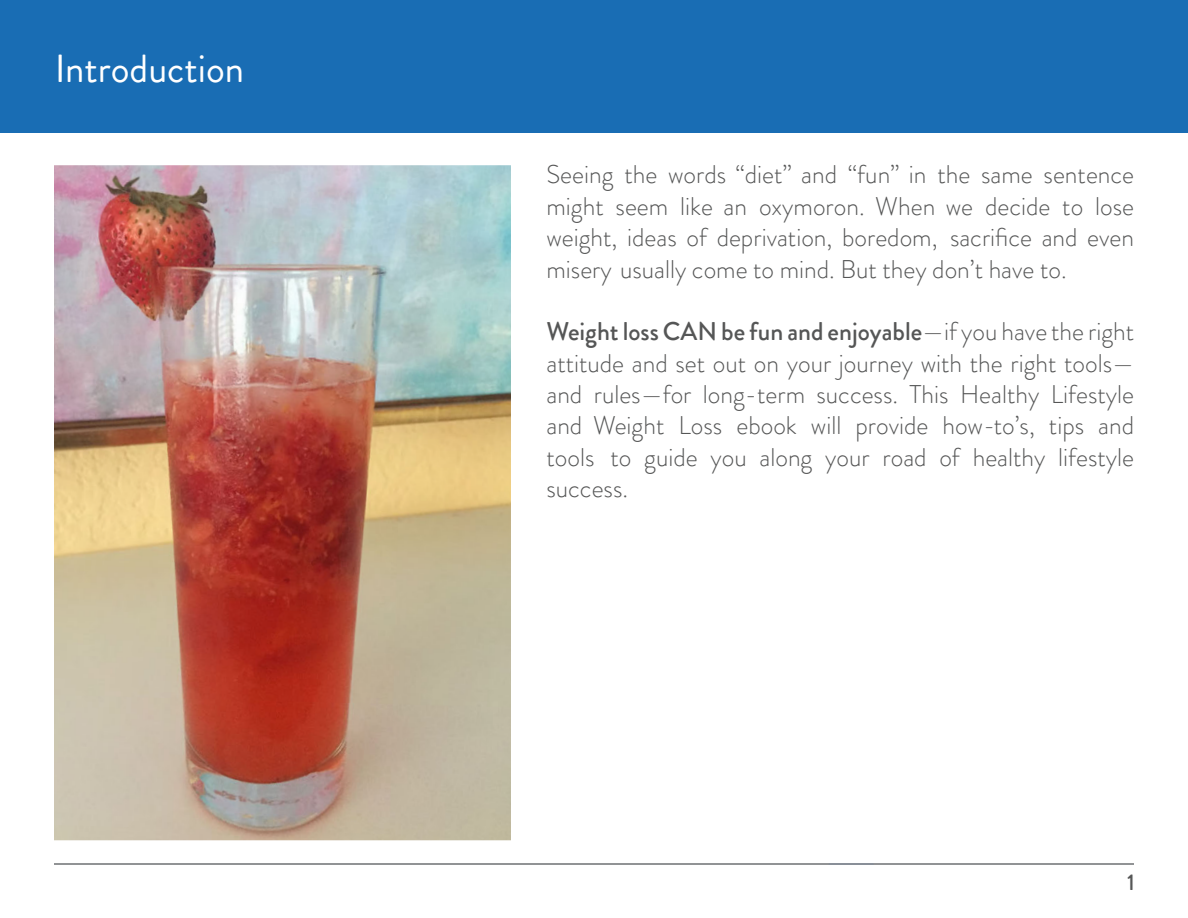
<style>
.page{position:relative;width:1188px;height:918px;background:#fff}
.page>*{position:absolute;margin:0;border:0;box-sizing:border-box;transform-origin:0 0}
.t1{font:39px "Brandon Grotesque";color:#fff}
.t2{font:300 25.5px/31.5px "Brandon Grotesque";color:#555656;text-align:justify}
.t3{font:500 22.5px "Brandon Grotesque";color:#555656}
.s1{font-weight:500}
</style>
<div class="page">
<div style="left:0;top:0;width:1188px;height:133px;background:#196db4"></div>
<hr style="left:54px;top:863px;width:1080px;height:2px;background:#919395">
<img style="left:54px;top:165px;width:457px;height:675px">
<h1 class="t1" style="left:55px;top:42px;width:191px">Introduction</h1>
<p class="t2" style="left:546px;top:159px;width:589px">Seeing the words “diet” and “fun” in the same sentence might seem like an oxymoron. When we decide to lose weight, ideas of deprivation, boredom, sacrifice and even misery usually come to mind. But they don’t have to.</p>
<p class="t2" style="left:546px;top:315px;width:589px"><span class="s1">Weight loss CAN be fun and enjoyable</span>—if you have the right attitude and set out on your journey with the right tools— and rules—for long-term success. This Healthy Lifestyle and Weight Loss ebook will provide how-to’s, tips and tools to guide you along your road of healthy lifestyle success.</p>
<p class="t3" style="left:1127px;top:867px;width:9px">1</p>
</div>
